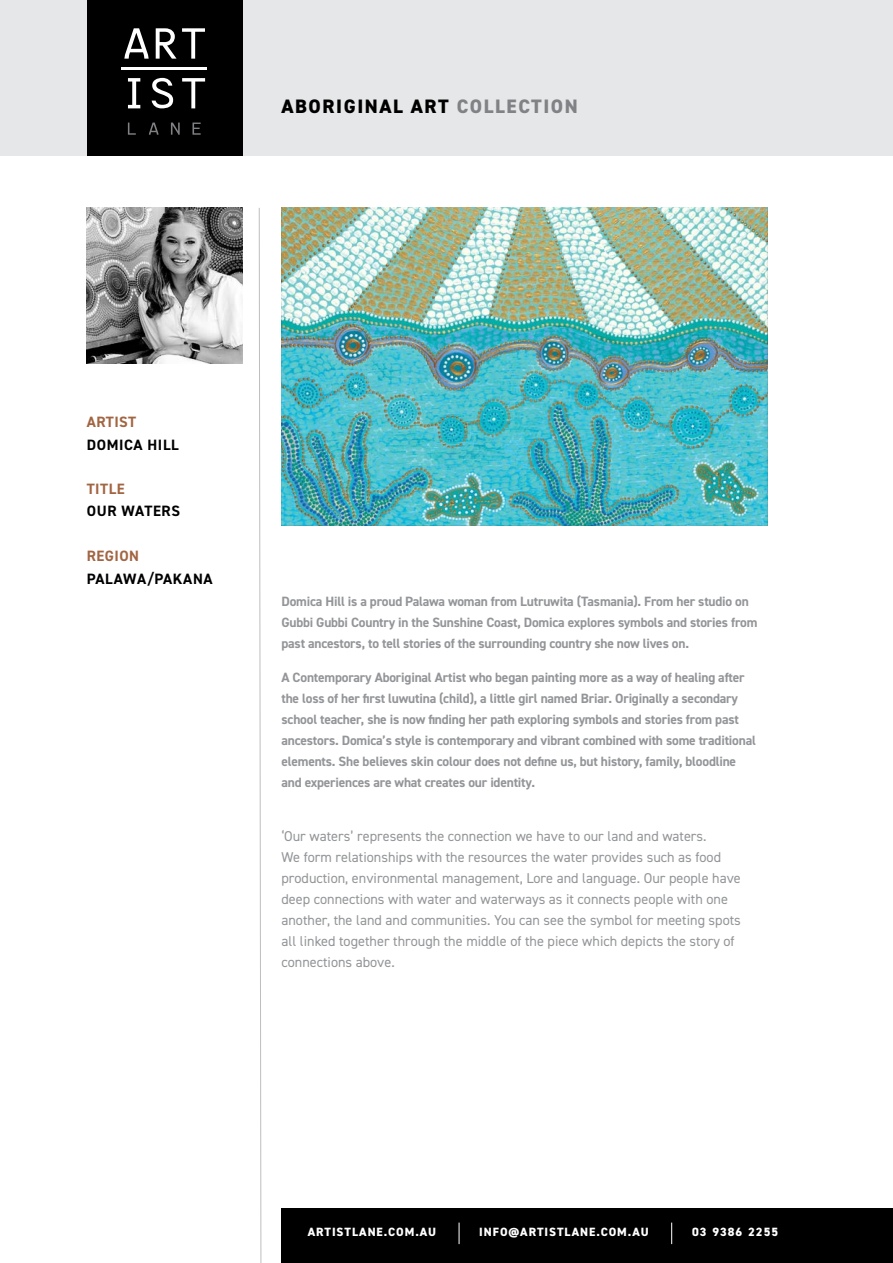
<style>
.page{position:relative;width:893px;height:1263px;background:#fff}
.page>*{position:absolute;margin:0;border:0;box-sizing:border-box;transform-origin:0 0}
.t1{font:800 19.5px "DIN2014";letter-spacing:.08em;color:#000}
.t2{font:700 15px "DIN2014";letter-spacing:.04em;color:#000}
.t3{font:700 15px "DIN2014";letter-spacing:.03em;color:#a26542}
.t4{font:14.25px/21px "DIN2014";color:#939598}
.t5{font:700 13.5px/21px "DIN2014";letter-spacing:-.015em;color:#939598}
.t6{font:800 12px "DIN2014";letter-spacing:.08em;color:#fff}
.s1{color:#808285}
</style>
<div class="page">
<div style="left:0;top:0;width:893px;height:156px;background:#e6e7e8"></div>
<div style="left:87px;top:0;width:156px;height:156px;background:#000"></div>
<svg style="left:124px;top:28px;width:25px;height:31px"></svg>
<svg style="left:128px;top:78px;width:12px;height:30px"></svg>
<svg style="left:182px;top:78px;width:23px;height:30px"></svg>
<hr style="left:121px;top:67px;width:86px;height:2px;background:#fff">
<svg style="left:128px;top:123px;width:8px;height:12px"></svg>
<svg style="left:149px;top:123px;width:10px;height:12px"></svg>
<svg style="left:171px;top:123px;width:9px;height:12px"></svg>
<svg style="left:192px;top:123px;width:9px;height:12px"></svg>
<svg style="left:156px;top:28px;width:49px;height:31px"></svg>
<svg style="left:152px;top:78px;width:21px;height:30px"></svg>
<svg style="left:259px;top:208px;width:2px;height:1055px"></svg>
<div style="left:281px;top:1209px;width:612px;height:54px;background:#000"></div>
<svg style="left:671px;top:1222px;width:1px;height:22px"></svg>
<svg style="left:459px;top:1222px;width:1px;height:22px"></svg>
<img style="left:87px;top:208px;width:156px;height:156px">
<img style="left:281px;top:208px;width:486px;height:317px">
<h1 class="t1" style="left:281px;top:93px;width:298px">ABORIGINAL ART <span class="s1">COLLECTION</span></h1>
<p class="t3" style="left:87px;top:412px;width:51px">ARTIST</p>
<p class="t2" style="left:87px;top:435px;width:93px">DOMICA HILL</p>
<p class="t3" style="left:87px;top:478px;width:39px">TITLE</p>
<p class="t2" style="left:87px;top:501px;width:95px">OUR WATERS</p>
<p class="t3" style="left:87px;top:546px;width:54px">REGION</p>
<p class="t2" style="left:87px;top:568px;width:127px">PALAWA/PAKANA</p>
<p class="t5" style="left:281px;top:590px;width:478px">Domica Hill is a proud Palawa woman from Lutruwita (Tasmania). From her studio on<br>Gubbi Gubbi Country in the Sunshine Coast, Domica explores symbols and stories from past ancestors, to tell stories of the surrounding country she now lives on.</p>
<p class="t5" style="left:281px;top:666px;width:476px">A Contemporary Aboriginal Artist who began painting more as a way of healing after the loss of her first luwutina (child), a little girl named Briar. Originally a secondary school teacher, she is now finding her path exploring symbols and stories from past ancestors. Domica’s style is contemporary and vibrant combined with some traditional elements. She believes skin colour does not define us, but history, family, bloodline and experiences are what creates our identity.</p>
<p class="t4" style="left:281px;top:826px;width:461px">‘Our waters’ represents the connection we have to our land and waters.<br>We form relationships with the resources the water provides such as food production, environmental management, Lore and language. Our people have deep connections with water and waterways as it connects people with one another, the land and communities. You can see the symbol for meeting spots all linked together through the middle of the piece which depicts the story of connections above.</p>
<p class="t6" style="left:308px;top:1224px;width:130px">ARTISTLANE.COM.AU</p>
<p class="t6" style="left:479px;top:1224px;width:171px">INFO@ARTISTLANE.COM.AU</p>
<p class="t6" style="left:692px;top:1224px;width:87px">03 9386 2255</p>
</div>
